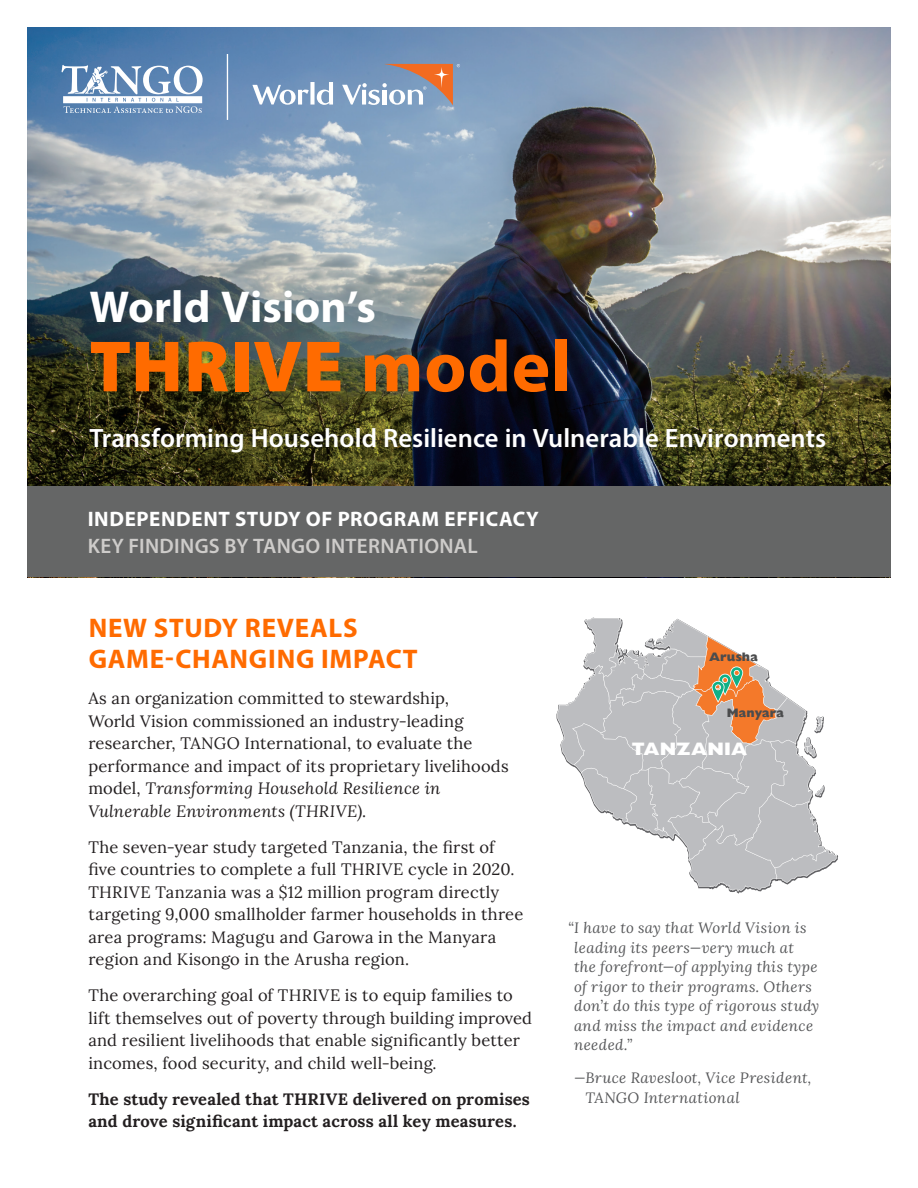
<style>
.page{position:relative;width:918px;height:1188px;background:#fff}
.page>*{position:absolute;margin:0;border:0;box-sizing:border-box;transform-origin:0 0}
.t1{font:900 73.2px "Myriad Pro";letter-spacing:.005em;color:#ff6b00}
.t2{font:700 44.85px "Myriad Pro";letter-spacing:.005em;color:#fff}
.Large_Headlines{font:700 27px/31.5px "Myriad Pro";letter-spacing:.025em;color:#ff6b00}
.t3{font:600 26.7px "Myriad Pro";letter-spacing:.005em;color:#fff}
.t4{font:700 21px/26.7px "Myriad Pro";letter-spacing:.03em;color:#fff}
.t5{font:800 18px "Gill Sans Nova";letter-spacing:.01em;color:#fff}
.Main_body_copy{font:16.5px/22.5px "Lora";letter-spacing:.01em;color:#231f20}
.Main_body_copy-2{font:700 16.5px/22.5px "Lora";letter-spacing:.01em;color:#231f20}
.Main_body_copy-3{font:italic 15px/19.5px "Lora";letter-spacing:.025em;color:#57585a}
.t6{font:800 12.3px "Gill Sans Nova";letter-spacing:.01em;color:#4b4c4d}
.s1{font-weight:700}
.s2{font-weight:600;color:#ceccca}
.s3{font-style:italic}
</style>
<div class="page">
<img style="left:27px;top:27px;width:864px;height:459px">
<div style="left:27px;top:486px;width:864px;height:91px;background:#656666"></div>
<svg style="left:557px;top:618px;width:280px;height:274px"></svg>
<svg style="left:252px;top:64px;width:208px;height:41px;background:#96a0b5"></svg>
<hr style="left:227px;top:54px;width:1px;height:66px;background:#fff">
<svg style="left:62px;top:65px;width:141px;height:48px"></svg>
<p class="t2" style="left:89px;top:278px;width:288px">World Vision’s</p>
<p class="t1" style="left:89px;top:318px;width:484px">THRIVE <span class="s1">model</span></p>
<p class="t3" style="left:89px;top:421px;width:738px">Transforming Household Resilience in Vulnerable Environments</p>
<p class="t4" style="left:88px;top:505px;width:453px">INDEPENDENT STUDY OF PROGRAM EFFICACY<br><span class="s2">KEY FINDINGS BY TANGO INTERNATIONAL</span></p>
<p class="Large_Headlines" style="left:89px;top:611px;width:331px">NEW STUDY REVEALS<br>GAME-CHANGING IMPACT</p>
<p class="Main_body_copy" style="left:88px;top:686px;width:422px">As an organization committed to stewardship,<br>World Vision commissioned an industry-leading researcher, TANGO International, to evaluate the performance and impact of its proprietary livelihoods model, <span class="s3">Transforming Household Resilience in Vulnerable Environments (THRIVE)</span>.</p>
<p class="Main_body_copy" style="left:88px;top:835px;width:436px">The seven-year study targeted Tanzania, the first of five countries to complete a full THRIVE cycle in 2020.<br>THRIVE Tanzania was a $12 million program directly targeting 9,000 smallholder farmer households in three area programs: Magugu and Garowa in the Manyara region and Kisongo in the Arusha region.</p>
<p class="Main_body_copy" style="left:88px;top:983px;width:445px">The overarching goal of THRIVE is to equip families to lift themselves out of poverty through building improved and resilient livelihoods that enable significantly better incomes, food security, and child well-being.</p>
<p class="Main_body_copy-2" style="left:88px;top:1087px;width:443px">The study revealed that THRIVE delivered on promises and drove significant impact across all key measures.</p>
<p class="t6" style="left:709px;top:649px;width:50px">Arusha</p>
<p class="t6" style="left:727px;top:705px;width:59px">Manyara</p>
<p class="t5" style="left:632px;top:737px;width:117px">TANZANIA</p>
<p class="Main_body_copy-3" style="left:574px;top:918px;width:247px;text-indent:-6px">“I have to say that World Vision is leading its peers—very much at the forefront—of applying this type of rigor to their programs. Others don’t do this type of rigorous study and miss the impact and evidence needed.”</p>
<p class="Main_body_copy-3" style="left:585px;top:1068px;width:228px;text-indent:-11px">—Bruce Ravesloot, Vice President,<br>TANGO International</p>
</div>
